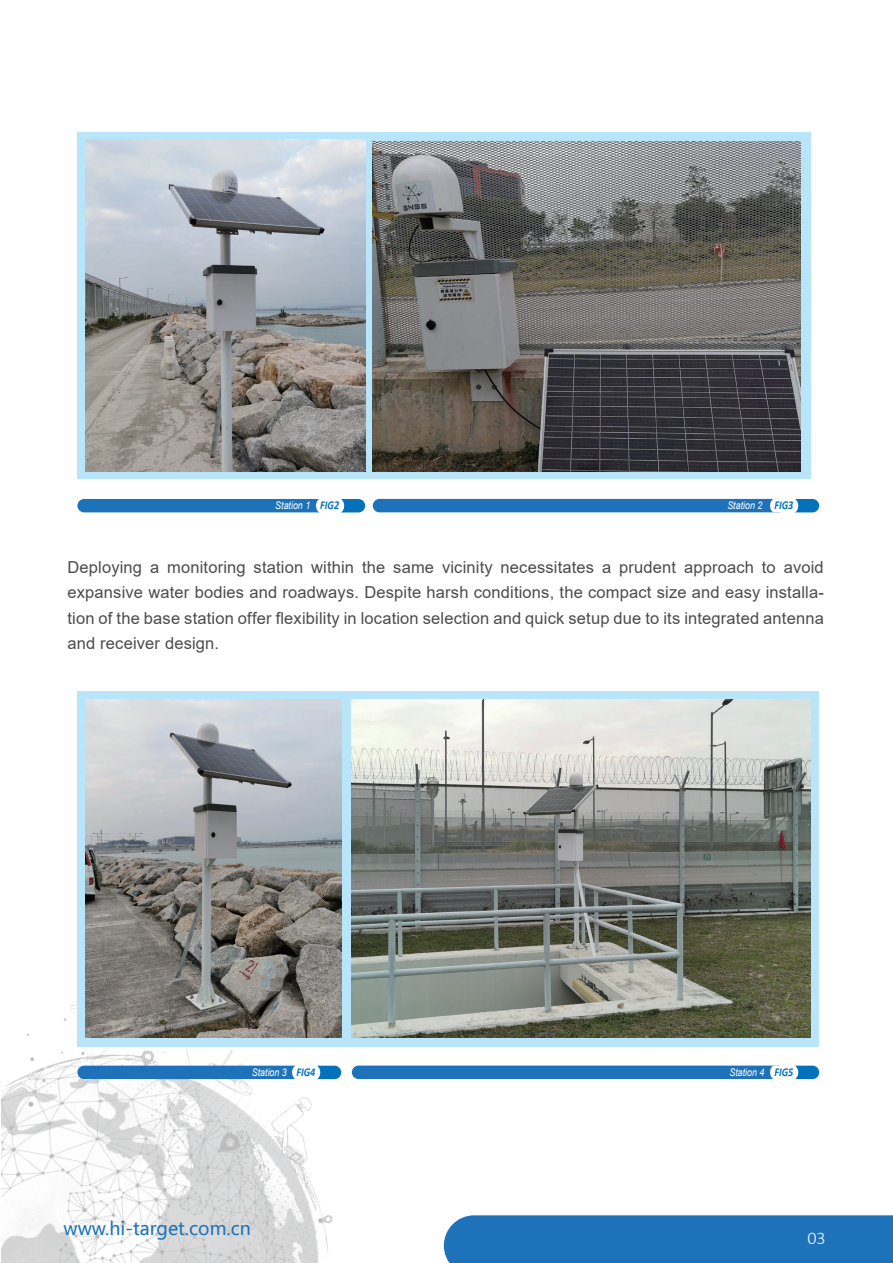
<style>
.page{position:relative;width:893px;height:1263px;background:#fff}
.page>*{position:absolute;margin:0;border:0;box-sizing:border-box;transform-origin:0 0}
.t1{font:18px "Microsoft Ya Hei";color:#1d72ba}
.t2{font:300 18px "Calibri";color:#fbfbfc}
.t3{font:16.5px/25.5px "Arial";letter-spacing:.01em;color:#4c4b4b;text-align:justify}
.t4{font:italic 10.5px "Arial";color:#fff;scale:.85 1}
.s1{font-family:"Calibri";font-weight:700;font-size:12px;color:#0372bb}
</style>
<div class="page">
<div style="left:444px;top:1215px;width:449px;height:48px;background:#1d72ba"></div>
<img style="left:1px;top:1001px;width:403px;height:262px">
<svg style="left:77px;top:499px;width:288px;height:13px;background:#3280c1"></svg>
<svg style="left:373px;top:499px;width:446px;height:13px;background:#2a7bbe"></svg>
<svg style="left:77px;top:1065px;width:264px;height:14px;background:#3d87c4"></svg>
<svg style="left:352px;top:1065px;width:467px;height:14px;background:#3280c0"></svg>
<div style="left:77px;top:691px;width:742px;height:355px;background:#b9e5fa"></div>
<div style="left:77px;top:132px;width:734px;height:347px;background:#b9e5fa"></div>
<img style="left:86px;top:699px;width:255px;height:338px">
<img style="left:352px;top:699px;width:459px;height:338px">
<img style="left:373px;top:141px;width:427px;height:330px">
<img style="left:86px;top:140px;width:279px;height:331px">
<p class="t4" style="left:275px;top:498px;width:77px">Station 1 <span class="s1">FIG2</span></p>
<p class="t4" style="left:727px;top:498px;width:79px">Station 2 <span class="s1">FIG3</span></p>
<p class="t3" style="left:67px;top:554px;width:758px">Deploying a monitoring station within the same vicinity necessitates a prudent approach to avoid expansive water bodies and roadways. Despite harsh conditions, the compact size and easy installa&shy;tion of the base station offer flexibility in location selection and quick setup due to its integrated antenna and receiver design.</p>
<p class="t4" style="left:252px;top:1065px;width:76px">Station 3 <span class="s1">FIG4</span></p>
<p class="t4" style="left:729px;top:1065px;width:77px">Station 4 <span class="s1">FIG5</span></p>
<p class="t1" style="left:64px;top:1216px;width:189px">www.hi-target.com.cn</p>
<p class="t2" style="left:807px;top:1227px;width:20px">03</p>
</div>
